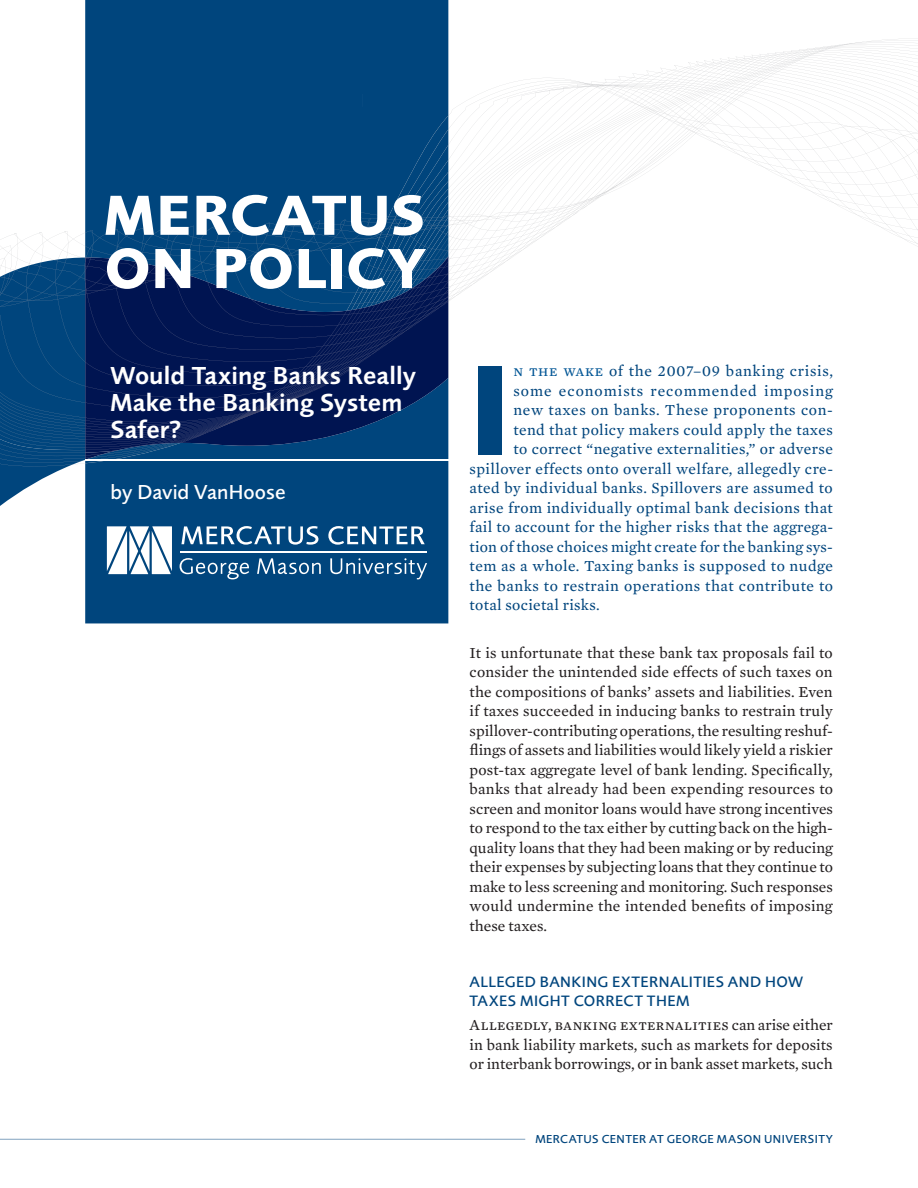
<style>
.page{position:relative;width:918px;height:1188px;background:#fff}
.page>*{position:absolute;margin:0;border:0;box-sizing:border-box;transform-origin:0 0}
.t1{font:700 132.6px "Foundry Sans";color:#00457d}
.t2{font:700 58.5px/53.2px "Foundry Sans";letter-spacing:.015em;color:#fff}
.t3{font:600 25.5px/27px "Foundry Sans";letter-spacing:.005em;color:#fff}
.t4{font:500 21px "Foundry Sans";letter-spacing:.005em;color:#fff}
.t5{font:15.6px/19.5px "Mercury Text G2";letter-spacing:.005em;color:#231f20;text-align:justify}
.t6{font:15.6px "Mercury Text G2";letter-spacing:.03em;color:#00457d}
.t7{font:500 15.6px/19.5px "Foundry Sans";letter-spacing:.025em;color:#00457d}
.t8{font:15.6px "Mercury Text G2 Roman SC";letter-spacing:.025em;color:#231f20}
.t9{font:15.6px "Mercury Text G2";letter-spacing:.06em;color:#00457d}
.t10{font:500 12px "Foundry Sans";letter-spacing:.035em;color:#00457d}
.s1{font-family:"Mercury Text G2 Roman SC";color:#005595}
.s2{font-family:"Mercury Text G2"}
</style>
<div class="page">
<hr style="left:0;top:1139px;width:525px;height:1px;background:#00457d">
<svg style="left:448px;top:78px;width:470px;height:223px"></svg>
<div style="left:85px;top:0;width:363px;height:116px;background:#00457d"></div>
<div style="left:363px;top:94px;width:61px;height:13px;background:#00457d"></div>
<div style="left:308px;top:114px;width:117px;height:18px;background:#00457d"></div>
<div style="left:85px;top:506px;width:363px;height:117px;background:#00457d"></div>
<svg style="left:0;top:116px;width:449px;height:390px;background:#18477b"></svg>
<hr style="left:85px;top:459px;width:363px;height:2px;background:#fff">
<svg style="left:181px;top:526px;width:137px;height:19px"></svg>
<svg style="left:328px;top:526px;width:97px;height:19px"></svg>
<svg style="left:180px;top:558px;width:69px;height:21px"></svg>
<svg style="left:257px;top:558px;width:64px;height:16px"></svg>
<svg style="left:330px;top:558px;width:97px;height:21px;background:#2c6593"></svg>
<hr style="left:180px;top:552px;width:246px;height:1px;background:#fff">
<svg style="left:107px;top:526px;width:65px;height:48px"></svg>
<h2 class="t2" style="left:105px;top:191px;width:323px">MERCATUS<br>ON POLICY</h2>
<h3 class="t3" style="left:111px;top:363px;width:307px">Would Taxing Banks Really<br>Make the Banking System<br>Safer?</h3>
<h3 class="t4" style="left:111px;top:482px;width:177px">by David VanHoose</h3>
<h1 class="t1" style="left:470px;top:346px;width:43px">I</h1>
<p class="t6" style="left:513px;top:362px;width:321px"><span class="s1">n the wake</span> of the 2007–09 banking crisis,</p>
<p class="t9" style="left:513px;top:381px;width:321px">some economists recommended imposing</p>
<p class="t6" style="left:513px;top:401px;width:321px">new taxes on banks. These proponents con-</p>
<p class="t6" style="left:513px;top:420px;width:321px">tend that policy makers could apply the taxes</p>
<p class="t6" style="left:513px;top:440px;width:321px">to correct “negative externalities,” or adverse</p>
<p class="t6" style="left:470px;top:459px;width:365px">spillover effects onto overall welfare, allegedly cre-</p>
<p class="t6" style="left:470px;top:479px;width:365px">ated by individual banks. Spillovers are assumed to</p>
<p class="t6" style="left:470px;top:498px;width:365px">arise from individually optimal bank decisions that</p>
<p class="t6" style="left:470px;top:518px;width:365px">fail to account for the higher risks that the aggrega-</p>
<p class="t6" style="left:470px;top:537px;width:365px">tion of those choices might create for the banking sys-</p>
<p class="t6" style="left:470px;top:557px;width:365px">tem as a whole. Taxing banks is supposed to nudge</p>
<p class="t6" style="left:470px;top:576px;width:365px">the banks to restrain operations that contribute to</p>
<p class="t6" style="left:470px;top:596px;width:132px">total societal risks.</p>
<p class="t5" style="left:470px;top:643px;width:365px">It is unfortunate that these bank tax proposals fail to consider the unintended side effects of such taxes on the compositions of banks’ assets and liabilities. Even if taxes succeeded in inducing banks to restrain truly spillover-contributing operations, the resulting reshuf&shy;flings of assets and liabilities would likely yield a riskier post-tax aggregate level of bank lending. Specifically, banks that already had been expending resources to screen and monitor loans would have strong incentives to respond to the tax either by cutting back on the high&shy;quality loans that they had been making or by reducing their expenses by subjecting loans that they continue to make to less screening and monitoring. Such responses would undermine the intended benefits of imposing these taxes.</p>
<p class="t7" style="left:470px;top:973px;width:335px">ALLEGED BANKING EXTERNALITIES AND HOW<br>TAXES MIGHT CORRECT THEM</p>
<p class="t8" style="left:470px;top:1016px;width:365px">Allegedly, banking externalities <span class="s2">can arise either</span></p>
<p class="t5" style="left:470px;top:1035px;width:365px">in bank liability markets, such as markets for deposits or interbank borrowings, or in bank asset markets, such</p>
<p class="t10" style="left:535px;top:1133px;width:299px">MERCATUS CENTER AT GEORGE MASON UNIVERSITY</p>
</div>
